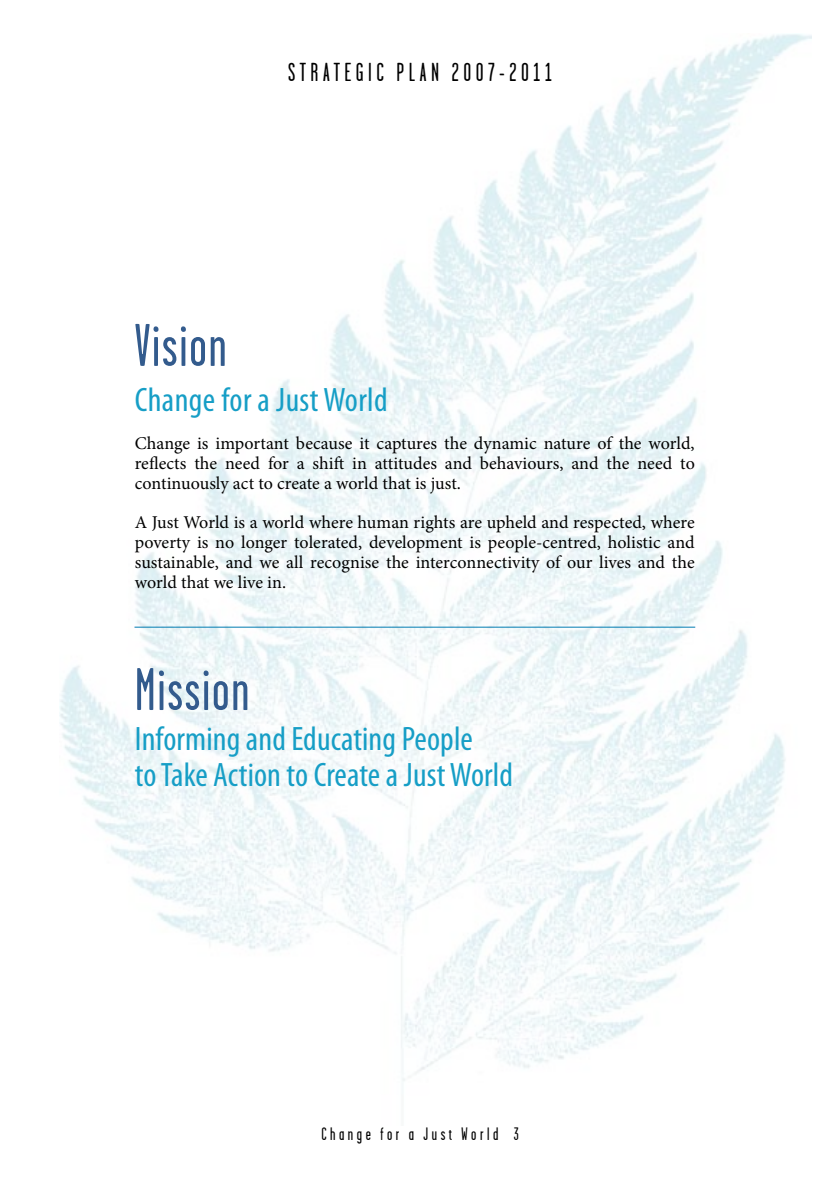
<style>
.page{position:relative;width:840px;height:1191px;background:#fff}
.page>*{position:absolute;margin:0;border:0;box-sizing:border-box;transform-origin:0 0}
.t1{font:60px "Garage Gothic";letter-spacing:.03em;color:#335b8d}
.t2{font:condensed 34px/36px "Myriad Pro";letter-spacing:.005em;color:#169ec6}
.t3{font:26px "Garage Gothic";letter-spacing:.175em;color:#000}
.t4{font:18px/20px "Minion Pro";color:#000;text-align:justify}
.t5{font:18px "Garage Gothic";letter-spacing:.2em;color:#000}
</style>
<div class="page">
<img style="left:60px;top:34px;width:751px;height:1047px">
<hr style="left:134px;top:626px;width:560px;height:1px;background:#007bb0">
<h3 class="t3" style="left:288px;top:58px;width:265px">STRATEGIC PLAN 2007-2011</h3>
<h1 class="t1" style="left:135px;top:314px;width:93px">Vision</h1>
<h2 class="t2" style="left:135px;top:381px;width:254px">Change for a Just World</h2>
<p class="t4" style="left:135px;top:434px;width:561px">Change is important because it captures the dynamic nature of the world, reflects the need for a shift in attitudes and behaviours, and the need to continuously act to create a world that is just.</p>
<p class="t4" style="left:135px;top:512px;width:561px">A Just World is a world where human rights are upheld and respected, where poverty is no longer tolerated, development is people-centred, holistic and sustainable, and we all recognise the interconnectivity of our lives and the world that we live in.</p>
<h1 class="t1" style="left:135px;top:658px;width:116px">Mission</h1>
<h2 class="t2" style="left:135px;top:720px;width:379px">Informing and Educating People<br>to Take Action to Create a Just World</h2>
<p class="t5" style="left:321px;top:1124px;width:199px">Change for a Just World 3</p>
</div>
